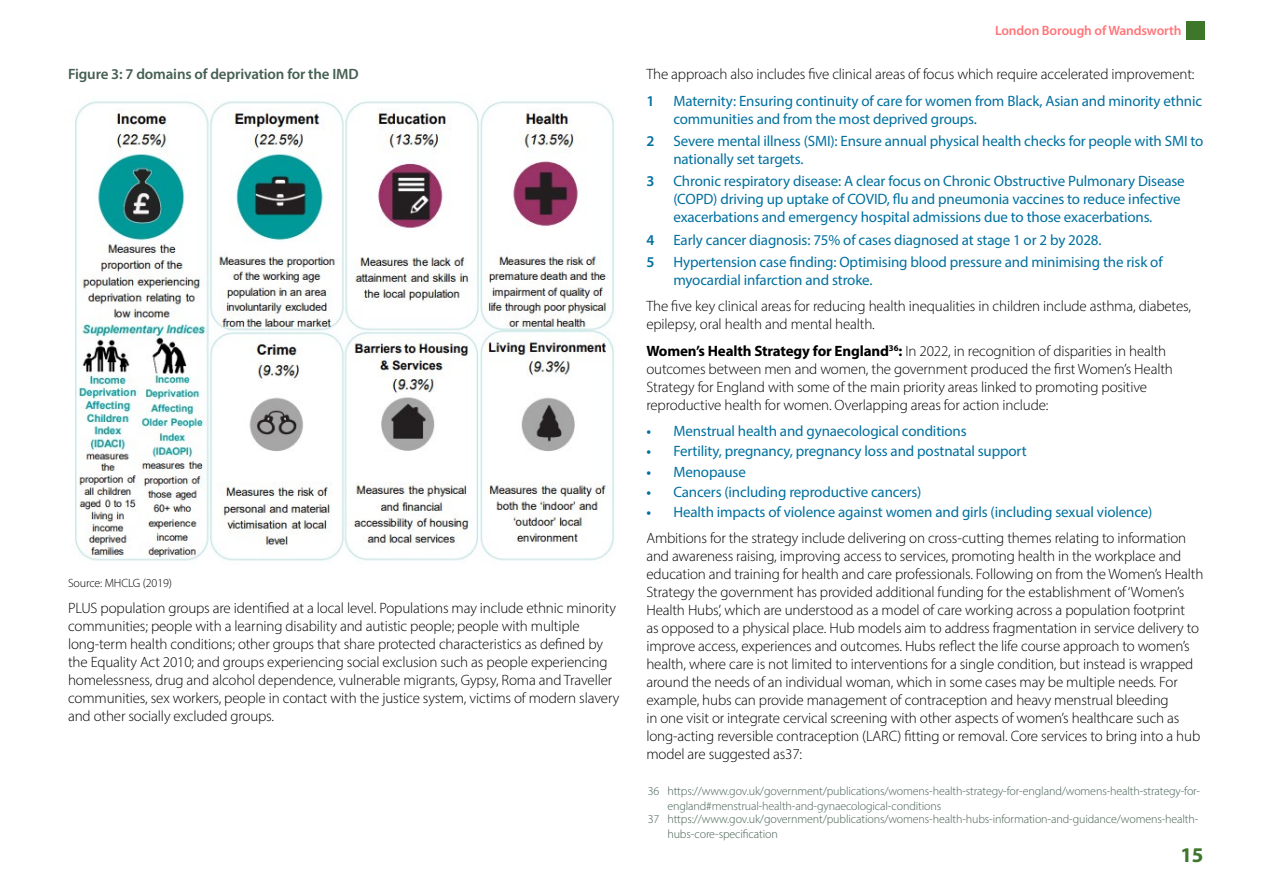
<style>
.page{position:relative;width:1263px;height:893px;background:#fff}
.page>*{position:absolute;margin:0;border:0;box-sizing:border-box;transform-origin:0 0}
.t1{font:700 21px "Myriad Pro";color:#3e762a}
.t2{font:300 15px/18px "Myriad Pro";letter-spacing:-.01em;color:#000}
.Number{font:15px/18px "Myriad Pro";letter-spacing:-.01em;color:#0070a0}
.bullit{font:15px "Myriad Pro";letter-spacing:-.01em;color:#0070a0}
.t3{font:600 15px "Myriad Pro";letter-spacing:-.01em;color:#455f51}
.Number-2{font:600 15px "Myriad Pro";color:#0070a0}
.t4{font:600 13.5px "Myriad Pro";letter-spacing:-.01em;color:#ff7579}
.Footnote_text{font:300 12px/15px "Myriad Pro";letter-spacing:-.01em;color:#455f51}
.Source{font:300 12px "Myriad Pro";letter-spacing:-.01em;color:#000}
.s1{font-weight:700}
.s2{font-weight:600}
</style>
<div class="page">
<div style="left:1186px;top:21px;width:19px;height:19px;background:#3e762a"></div>
<img style="left:75px;top:101px;width:540px;height:460px">
<p class="t3" style="left:68px;top:65px;width:292px">Figure 3: 7 domains of deprivation for the IMD</p>
<p class="Source" style="left:68px;top:576px;width:105px">Source: MHCLG (2019)</p>
<p class="t2" style="left:68px;top:599px;width:553px">PLUS population groups are identified at a local level. Populations may include ethnic minority communities; people with a learning disability and autistic people; people with multiple long-term health conditions; other groups that share protected characteristics as defined by the Equality Act 2010; and groups experiencing social exclusion such as people experiencing homelessness, drug and alcohol dependence, vulnerable migrants, Gypsy, Roma and Traveller communities, sex workers, people in contact with the justice system, victims of modern slavery and other socially excluded groups.</p>
<p class="t4" style="left:995px;top:21px;width:188px">London Borough of Wandsworth</p>
<p class="t2" style="left:646px;top:65px;width:550px">The approach also includes five clinical areas of focus which require accelerated improvement:</p>
<p class="Number-2" style="left:646px;top:91px;width:10px">1</p>
<p class="Number" style="left:673px;top:92px;width:530px">Maternity: Ensuring continuity of care for women from Black, Asian and minority ethnic communities and from the most deprived groups.</p>
<p class="Number-2" style="left:646px;top:131px;width:10px">2</p>
<p class="Number" style="left:673px;top:132px;width:531px">Severe mental illness (SMI): Ensure annual physical health checks for people with SMI to nationally set targets.</p>
<p class="Number-2" style="left:646px;top:172px;width:10px">3</p>
<p class="Number" style="left:673px;top:172px;width:513px">Chronic respiratory disease: A clear focus on Chronic Obstructive Pulmonary Disease (COPD) driving up uptake of COVID, flu and pneumonia vaccines to reduce infective exacerbations and emergency hospital admissions due to those exacerbations.</p>
<p class="Number-2" style="left:646px;top:230px;width:10px">4</p>
<p class="Number" style="left:673px;top:230px;width:430px">Early cancer diagnosis: 75% of cases diagnosed at stage 1 or 2 by 2028.</p>
<p class="Number-2" style="left:646px;top:252px;width:10px">5</p>
<p class="Number" style="left:673px;top:253px;width:491px">Hypertension case finding: Optimising blood pressure and minimising the risk of myocardial infarction and stroke.</p>
<p class="t2" style="left:646px;top:297px;width:546px">The five key clinical areas for reducing health inequalities in children include asthma, diabetes, epilepsy, oral health and mental health.</p>
<p class="t2" style="left:646px;top:342px;width:528px"><span class="s1">Women’s Health Strategy for England</span><sup>36</sup><span class="s1">:</span> In 2022, in recognition of disparities in health outcomes between men and women, the government produced the first Women’s Health Strategy for England with some of the main priority areas linked to promoting positive reproductive health for women. Overlapping areas for action include:</p>
<p class="bullit" style="left:646px;top:422px;width:322px"><span class="s2">•</span> Menstrual health and gynaecological conditions</p>
<p class="bullit" style="left:646px;top:442px;width:382px"><span class="s2">•</span> Fertility, pregnancy, pregnancy loss and postnatal support</p>
<p class="bullit" style="left:646px;top:462px;width:101px"><span class="s2">•</span> Menopause</p>
<p class="bullit" style="left:646px;top:482px;width:277px"><span class="s2">•</span> Cancers (including reproductive cancers)</p>
<p class="bullit" style="left:646px;top:503px;width:508px"><span class="s2">•</span> Health impacts of violence against women and girls (including sexual violence)</p>
<p class="t2" style="left:646px;top:529px;width:559px">Ambitions for the strategy include delivering on cross-cutting themes relating to information and awareness raising, improving access to services, promoting health in the workplace and education and training for health and care professionals. Following on from the Women’s Health Strategy the government has provided additional funding for the establishment of ‘Women’s Health Hubs’, which are understood as a model of care working across a population footprint<br>as opposed to a physical place. Hub models aim to address fragmentation in service delivery to improve access, experiences and outcomes. Hubs reflect the life course approach to women’s health, where care is not limited to interventions for a single condition, but instead is wrapped around the needs of an individual woman, which in some cases may be multiple needs. For example, hubs can provide management of contraception and heavy menstrual bleeding<br>in one visit or integrate cervical screening with other aspects of women’s healthcare such as long-acting reversible contraception (LARC) fitting or removal. Core services to bring into a hub model are suggested as37:</p>
<p class="Footnote_text" style="left:667px;top:783px;width:534px;text-indent:-20px">36 https://www.gov.uk/government/publications/womens-health-strategy-for-england/womens-health-strategy-for&shy;england#menstrual-health-and-gynaecological-conditions</p>
<p class="Footnote_text" style="left:667px;top:811px;width:533px;text-indent:-20px">37 https://www.gov.uk/government/publications/womens-health-hubs-information-and-guidance/womens-health&shy;hubs-core-specification</p>
<h1 class="t1" style="left:1180px;top:841px;width:25px">15</h1>
</div>
